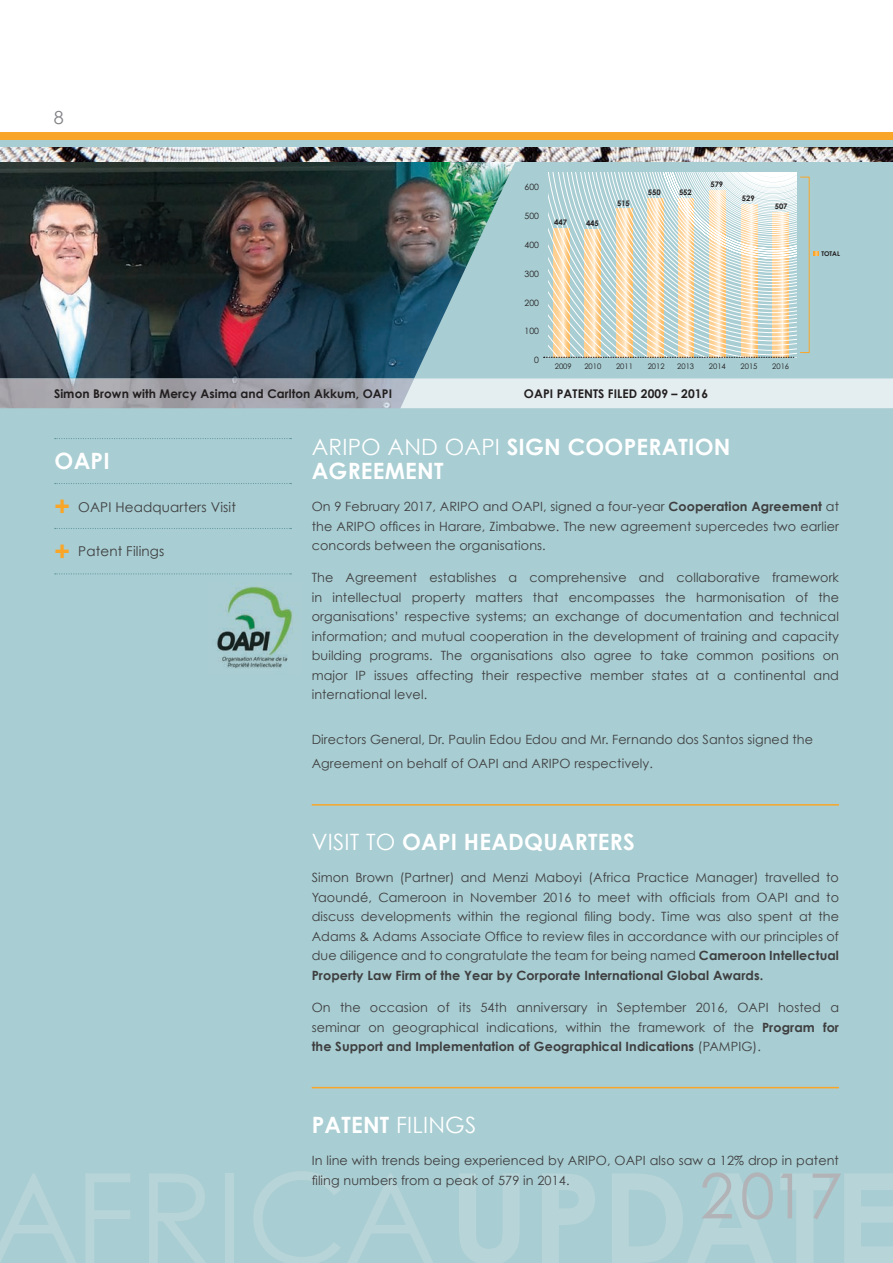
<style>
.page{position:relative;width:893px;height:1263px;background:#fff}
.page>*{position:absolute;margin:0;border:0;box-sizing:border-box;transform-origin:0 0}
.t1{font:62.4px "Century Gothic";color:#b2b3b7}
.t2{font:700 22.5px/24px "Century Gothic";letter-spacing:.01em;color:#fff}
.t3{font:22.5px "Century Gothic";letter-spacing:.01em;color:#fff}
.t4{font:18px "Century Gothic";color:#808285}
.t5{font:13.5px "Century Gothic";letter-spacing:.01em;color:#3e3e3f}
.t6{font:12.75px/19.5px "Century Gothic";letter-spacing:.01em;color:#3e3e3f;text-align:justify}
.t7{font:700 12px "Century Gothic";letter-spacing:.01em;color:#231f20}
.t8{font:8.7px "Century Gothic";color:#231f20}
.t9{font:7.65px "Century Gothic";color:#231f20}
.t10{font:700 7.65px "Century Gothic";color:#231f20}
.t11{font:700 6.6px "Century Gothic";color:#231f20}
.s1{font-weight:700;font-size:27px;color:#f9a628}
.s2{font-weight:400}
.s3{font-weight:700}
</style>
<div class="page">
<div style="left:0;top:132px;width:893px;height:8px;background:#f9a628"></div>
<div style="left:0;top:140px;width:893px;height:1123px;background:#a8cdd2"></div>
<img style="left:0;top:162px;width:515px;height:216px">
<div style="left:414px;top:378px;width:479px;height:30px;background:#e4edef"></div>
<img style="left:0;top:378px;width:414px;height:30px">
<hr style="left:312px;top:804px;width:527px;height:1px;background:#f9a628">
<hr style="left:312px;top:1087px;width:527px;height:1px;background:#f9a628">
<img style="left:217px;top:586px;width:76px;height:82px">
<svg style="left:548px;top:172px;width:248px;height:185px"></svg>
<svg style="left:544px;top:357px;width:250px;height:1px"></svg>
<svg style="left:814px;top:251px;width:5px;height:5px"></svg>
<div style="left:800px;top:177px;width:10px;height:176px;border:1px solid #f9a628"></div>
<svg style="left:55px;top:528px;width:236px;height:1px"></svg>
<svg style="left:55px;top:483px;width:236px;height:1px"></svg>
<svg style="left:55px;top:438px;width:236px;height:1px"></svg>
<svg style="left:55px;top:573px;width:236px;height:1px"></svg>
<img style="left:0;top:147px;width:893px;height:15px">
<h3 class="t4" style="left:54px;top:107px;width:11px">8</h3>
<p class="t8" style="left:525px;top:182px;width:16px">600</p>
<p class="t8" style="left:525px;top:211px;width:16px">500</p>
<p class="t8" style="left:525px;top:240px;width:16px">400</p>
<p class="t8" style="left:525px;top:268px;width:16px">300</p>
<p class="t8" style="left:525px;top:297px;width:16px">200</p>
<p class="t8" style="left:525px;top:326px;width:16px">100</p>
<p class="t8" style="left:534px;top:355px;width:6px">0</p>
<p class="t10" style="left:554px;top:218px;width:14px">447</p>
<p class="t10" style="left:586px;top:218px;width:14px">445</p>
<p class="t10" style="left:617px;top:198px;width:14px">515</p>
<p class="t10" style="left:648px;top:188px;width:14px">550</p>
<p class="t10" style="left:679px;top:188px;width:14px">552</p>
<p class="t10" style="left:710px;top:179px;width:14px">579</p>
<p class="t10" style="left:742px;top:194px;width:14px">529</p>
<p class="t10" style="left:775px;top:201px;width:14px">507</p>
<p class="t9" style="left:555px;top:361px;width:18px">2009</p>
<p class="t9" style="left:584px;top:361px;width:18px">2010</p>
<p class="t9" style="left:616px;top:361px;width:18px">2011</p>
<p class="t9" style="left:648px;top:361px;width:18px">2012</p>
<p class="t9" style="left:677px;top:361px;width:18px">2013</p>
<p class="t9" style="left:709px;top:361px;width:18px">2014</p>
<p class="t9" style="left:741px;top:361px;width:18px">2015</p>
<p class="t9" style="left:772px;top:361px;width:18px">2016</p>
<p class="t7" style="left:54px;top:386px;width:340px">Simon Brown with Mercy Asima and Carlton Akkum, OAPI</p>
<p class="t7" style="left:524px;top:386px;width:186px">OAPI PATENTS FILED 2009 – 2016</p>
<p class="t11" style="left:821px;top:249px;width:20px">TOTAL</p>
<h2 class="t2" style="left:55px;top:448px;width:57px">OAPI</h2>
<p class="t5" style="left:54px;top:499px;width:184px"><span class="s1">+</span> OAPI Headquarters Visit</p>
<p class="t5" style="left:54px;top:543px;width:112px"><span class="s1">+</span> Patent Filings</p>
<h2 class="t2" style="left:312px;top:434px;width:420px"><span class="s2">ARIPO AND OAPI</span> SIGN COOPERATION<br>AGREEMENT</h2>
<p class="t6" style="left:312px;top:497px;width:529px">On 9 February 2017, ARIPO and OAPI, signed a four-year <span class="s3">Cooperation Agreement</span> at the ARIPO offices in Harare, Zimbabwe. The new agreement supercedes two earlier concords between the organisations.</p>
<p class="t6" style="left:312px;top:568px;width:529px">The Agreement establishes a comprehensive and collaborative framework in intellectual property matters that encompasses the harmonisation of the organisations’ respective systems; an exchange of documentation and technical information; and mutual cooperation in the development of training and capacity building programs. The organisations also agree to take common positions on major IP issues affecting their respective member states at a continental and international level.</p>
<p class="t6" style="left:312px;top:728px;width:503px;line-height:24px">Directors General, Dr. Paulin Edou Edou and Mr. Fernando dos Santos signed the<br>Agreement on behalf of OAPI and ARIPO respectively.</p>
<h2 class="t2" style="left:312px;top:829px;width:325px"><span class="s2">VISIT TO</span> OAPI HEADQUARTERS</h2>
<p class="t6" style="left:312px;top:868px;width:529px">Simon Brown (Partner) and Menzi Maboyi (Africa Practice Manager) travelled to Yaoundé, Cameroon in November 2016 to meet with officials from OAPI and to discuss developments within the regional filing body. Time was also spent at the Adams &amp; Adams Associate Office to review files in accordance with our principles of due diligence and to congratulate the team for being named <span class="s3">Cameroon Intellectual Property Law Firm of the Year by Corporate International Global Awards.</span></p>
<p class="t6" style="left:312px;top:998px;width:529px">On the occasion of its 54th anniversary in September 2016, OAPI hosted a seminar on geographical indications, within the framework of the <span class="s3">Program for the Support and Implementation of Geographical Indications</span> (PAMPIG).</p>
<h2 class="t3" style="left:312px;top:1111px;width:166px"><span class="s3">PATENT</span> FILINGS</h2>
<p class="t6" style="left:312px;top:1151px;width:529px">In line with trends being experienced by ARIPO, OAPI also saw a 12% drop in patent filing numbers from a peak of 579 in 2014.</p>
<h1 class="t1" style="left:699px;top:1158px;width:145px">2017</h1>
</div>
